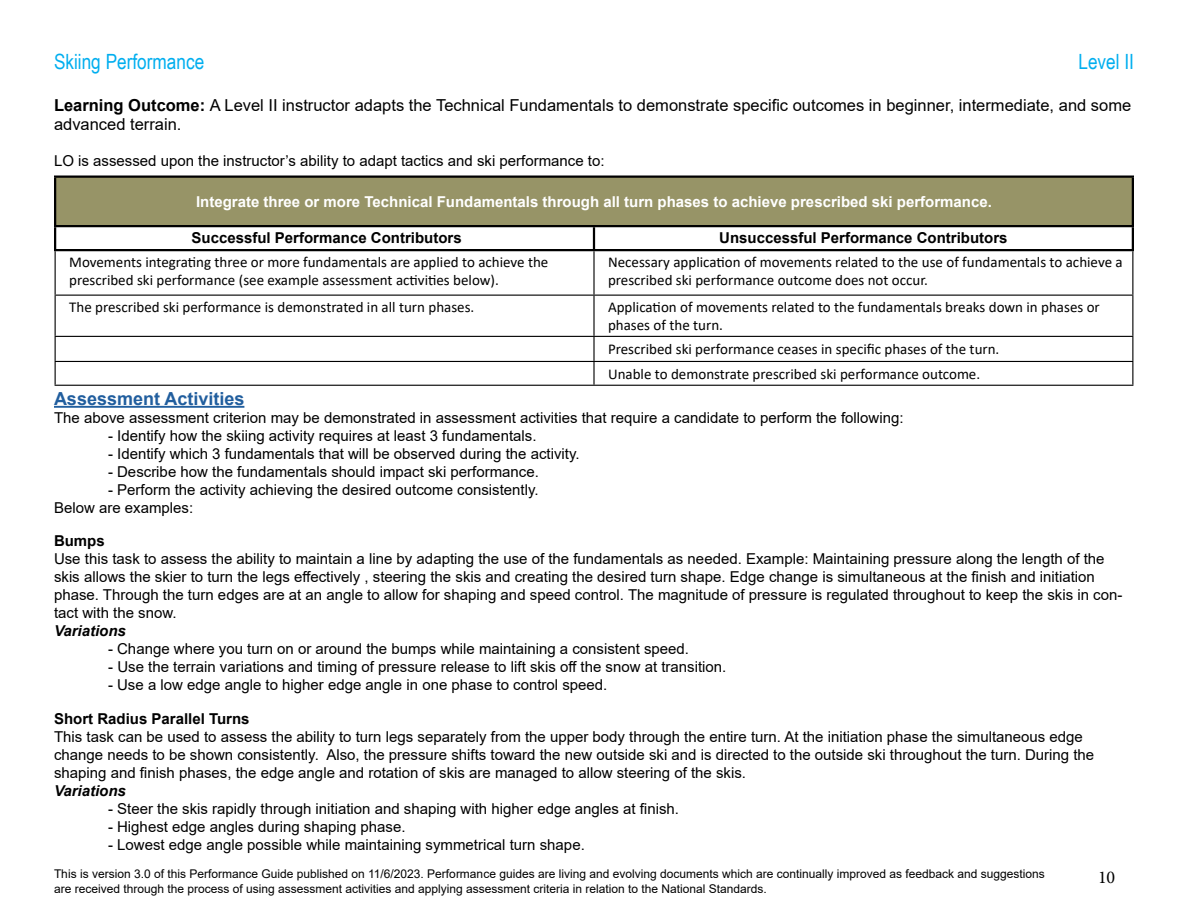
<style>
.page{position:relative;width:1188px;height:918px;background:#fff}
.page>*{position:absolute;margin:0;border:0;box-sizing:border-box;transform-origin:0 0}
.t1{font:21px "Arial Narrow";color:#00aeef}
.t2{font:700 18px "Arial";color:#215e9e}
.t3{font:18px "Minion Pro";color:#000}
.t4{font:16.5px/19.8px "Arial";color:#000}
.t5{font:15px/18px "Arial";color:#000}
.t6{font:15px/18px "Calibri";color:#000}
.t7{font:700 15px "Arial";color:#000}
.t8{font:700 15px "Arial";color:#fff}
.t9{font:italic 700 15px "Arial";color:#000}
.t10{font:12px/14.4px "Arial";color:#000}
.s1{font-weight:700}
</style>
<div class="page">
<div style="left:55px;top:177px;width:1078px;height:49px;background:#979467"></div>
<svg style="left:56px;top:227px;width:1076px;height:22px"></svg>
<hr style="left:54px;top:178px;width:2px;height:47px;background:#000">
<hr style="left:1132px;top:178px;width:2px;height:47px;background:#000">
<hr style="left:54px;top:227px;width:2px;height:22px;background:#000">
<hr style="left:54px;top:176px;width:540px;height:2px;background:#000">
<hr style="left:594px;top:176px;width:540px;height:2px;background:#000">
<hr style="left:593px;top:227px;width:2px;height:22px;background:#000">
<hr style="left:1132px;top:227px;width:2px;height:22px;background:#000">
<hr style="left:54px;top:225px;width:540px;height:2px;background:#000">
<hr style="left:594px;top:225px;width:540px;height:2px;background:#000">
<hr style="left:54px;top:249px;width:540px;height:2px;background:#000">
<hr style="left:594px;top:249px;width:540px;height:2px;background:#000">
<hr style="left:55px;top:295px;width:539px;height:1px;background:#000">
<hr style="left:594px;top:295px;width:539px;height:1px;background:#000">
<hr style="left:55px;top:336px;width:539px;height:1px;background:#000">
<hr style="left:594px;top:336px;width:539px;height:1px;background:#000">
<hr style="left:55px;top:361px;width:539px;height:1px;background:#000">
<hr style="left:594px;top:361px;width:539px;height:1px;background:#000">
<hr style="left:55px;top:385px;width:539px;height:1px;background:#000">
<hr style="left:594px;top:385px;width:539px;height:1px;background:#000">
<hr style="left:55px;top:251px;width:1px;height:44px;background:#000">
<hr style="left:55px;top:296px;width:1px;height:40px;background:#000">
<svg style="left:55px;top:337px;width:1px;height:48px"></svg>
<hr style="left:593px;top:251px;width:2px;height:44px;background:#000">
<hr style="left:1132px;top:251px;width:1px;height:44px;background:#000">
<hr style="left:593px;top:296px;width:2px;height:40px;background:#000">
<hr style="left:1132px;top:296px;width:1px;height:40px;background:#000">
<hr style="left:593px;top:337px;width:2px;height:24px;background:#000">
<hr style="left:593px;top:362px;width:2px;height:23px;background:#000">
<svg style="left:1132px;top:337px;width:1px;height:48px"></svg>
<hr style="left:54px;top:406px;width:190px;height:2px;background:#215e9e">
<h1 class="t1" style="left:54px;top:46px;width:152px">Skiing Performance</h1>
<h1 class="t1" style="left:1078px;top:46px;width:57px">Level II</h1>
<p class="t4" style="left:54px;top:95px;width:1079px"><span class="s1">Learning Outcome:</span> A Level II instructor adapts the Technical Fundamentals to demonstrate specific outcomes in beginner, intermediate, and some advanced terrain.</p>
<p class="t5" style="left:54px;top:152px;width:552px">LO is assessed upon the instructor’s ability to adapt tactics and ski performance to:</p>
<p class="t8" style="left:196px;top:191px;width:797px">Integrate three or more Technical Fundamentals through all turn phases to achieve prescribed ski performance.</p>
<p class="t7" style="left:192px;top:227px;width:272px">Successful Performance Contributors</p>
<p class="t7" style="left:719px;top:227px;width:290px">Unsuccessful Performance Contributors</p>
<p class="t6" style="left:69px;top:253px;width:481px">Movements integrating three or more fundamentals are applied to achieve the prescribed ski performance (see example assessment activities below).</p>
<p class="t6" style="left:608px;top:253px;width:516px">Necessary application of movements related to the use of fundamentals to achieve a prescribed ski performance outcome does not occur.</p>
<p class="t6" style="left:69px;top:298px;width:407px">The prescribed ski performance is demonstrated in all turn phases.</p>
<p class="t6" style="left:608px;top:298px;width:493px">Application of movements related to the fundamentals breaks down in phases or phases of the turn.</p>
<p class="t6" style="left:608px;top:336px;width:393px;line-height:25px">Prescribed ski performance ceases in specific phases of the turn.<br>Unable to demonstrate prescribed ski performance outcome.</p>
<p class="t2" style="left:54px;top:386px;width:192px">Assessment Activities</p>
<p class="t5" style="left:54px;top:409px;width:851px">The above assessment criterion may be demonstrated in assessment activities that require a candidate to perform the following:</p>
<p class="t5" style="left:108px;top:427px;width:430px">- Identify how the skiing activity requires at least 3 fundamentals.</p>
<p class="t5" style="left:108px;top:445px;width:473px">- Identify which 3 fundamentals that will be observed during the activity.</p>
<p class="t5" style="left:108px;top:463px;width:432px">- Describe how the fundamentals should impact ski performance.</p>
<p class="t5" style="left:54px;top:481px;width:486px;text-indent:54px">- Perform the activity achieving the desired outcome consistently.<br>Below are examples:</p>
<p class="t7" style="left:54px;top:531px;width:52px">Bumps</p>
<p class="t5" style="left:54px;top:550px;width:1070px">Use this task to assess the ability to maintain a line by adapting the use of the fundamentals as needed. Example: Maintaining pressure along the length of the skis allows the skier to turn the legs effectively , steering the skis and creating the desired turn shape. Edge change is simultaneous at the finish and initiation phase. Through the turn edges are at an angle to allow for shaping and speed control. The magnitude of pressure is regulated throughout to keep the skis in con&shy;tact with the snow.</p>
<p class="t9" style="left:54px;top:621px;width:73px">Variations</p>
<p class="t5" style="left:108px;top:640px;width:583px">- Change where you turn on or around the bumps while maintaining a consistent speed.</p>
<p class="t5" style="left:108px;top:658px;width:620px">- Use the terrain variations and timing of pressure release to lift skis off the snow at transition.</p>
<p class="t5" style="left:108px;top:676px;width:501px">- Use a low edge angle to higher edge angle in one phase to control speed.</p>
<p class="t7" style="left:54px;top:708px;width:197px">Short Radius Parallel Turns</p>
<p class="t5" style="left:54px;top:727px;width:1042px">This task can be used to assess the ability to turn legs separately from the upper body through the entire turn. At the initiation phase the simultaneous edge change needs to be shown consistently. Also, the pressure shifts toward the new outside ski and is directed to the outside ski throughout the turn. During the shaping and finish phases, the edge angle and rotation of skis are managed to allow steering of the skis.</p>
<p class="t9" style="left:54px;top:780px;width:73px">Variations</p>
<p class="t5" style="left:108px;top:799px;width:573px">- Steer the skis rapidly through initiation and shaping with higher edge angles at finish.</p>
<p class="t5" style="left:108px;top:817px;width:299px">- Highest edge angles during shaping phase.</p>
<p class="t5" style="left:108px;top:835px;width:478px">- Lowest edge angle possible while maintaining symmetrical turn shape.</p>
<p class="t10" style="left:54px;top:867px;width:992px">This is version 3.0 of this Performance Guide published on 11/6/2023. Performance guides are living and evolving documents which are continually improved as feedback and suggestions are received through the process of using assessment activities and applying assessment criteria in relation to the National Standards.</p>
<p class="t3" style="left:1098px;top:865px;width:19px">10</p>
</div>
